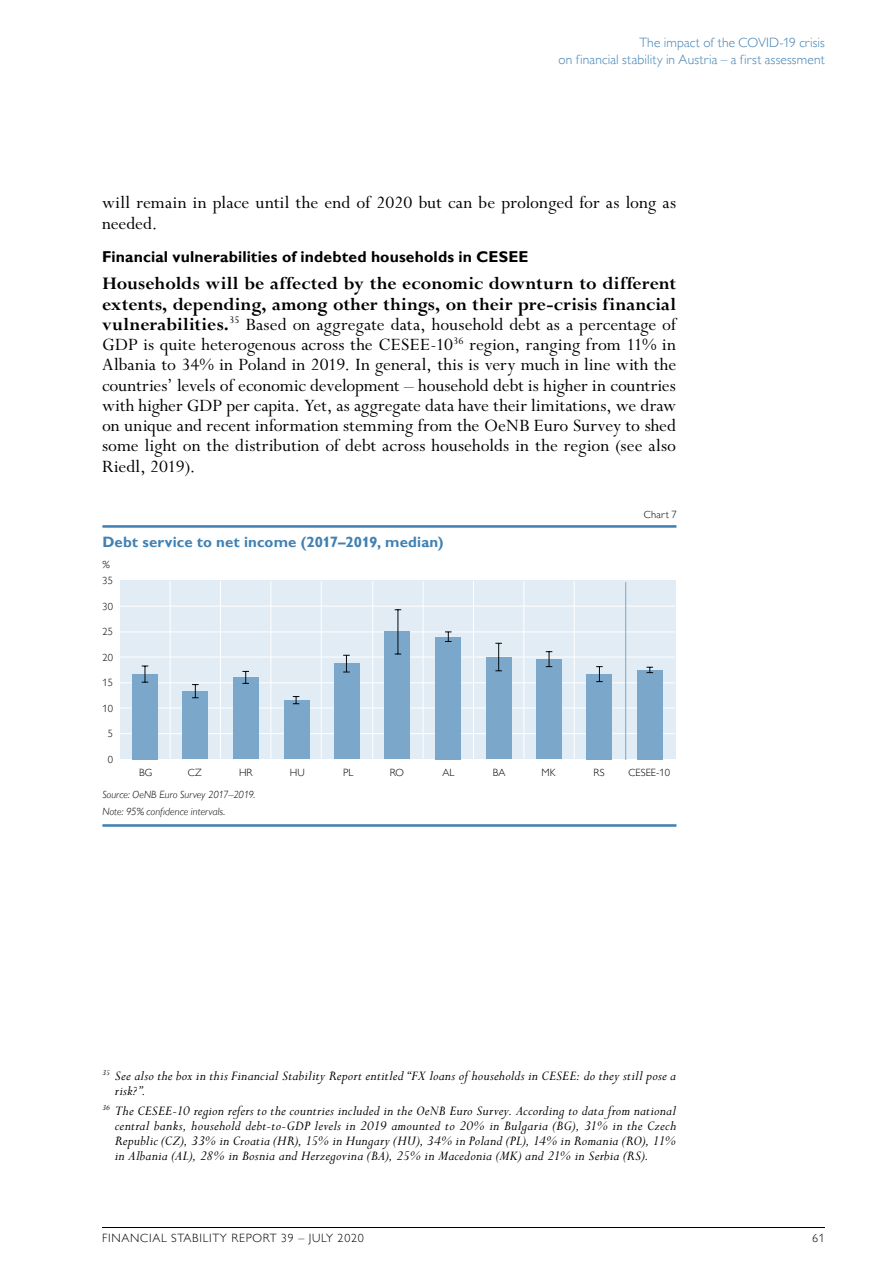
<style>
.page{position:relative;width:893px;height:1263px;background:#fff}
.page>*{position:absolute;margin:0;border:0;box-sizing:border-box;transform-origin:0 0}
.t1{font:19.5px/20.2px "Perpetua Std";color:#000}
.t2{font:700 15.75px "Gill Sans MT Pro";letter-spacing:.005em;color:#000}
.t3{font:italic 15px/15px "Perpetua Std";letter-spacing:.015em;color:#000}
.t4{font:700 15px "Gill Sans MT Pro";letter-spacing:.005em;color:#4081b3}
.t5{font:300 13.5px/16.5px "Gill Sans MT Pro";letter-spacing:.01em;color:#4081b3;text-align:right}
.t6{font:300 12px "Gill Sans MT Pro";letter-spacing:.06em;color:#000}
.t7{font:italic 300 10.5px/17px "Gill Sans MT Pro";letter-spacing:.005em;color:#000}
.t8{font:300 10.5px "Gill Sans MT Pro";color:#000}
.s1{font-weight:700}
</style>
<div class="page">
<hr style="left:102px;top:1227px;width:723px;height:1px;background:#000">
<hr style="left:102px;top:525px;width:574px;height:3px;background:#4081b3">
<hr style="left:102px;top:824px;width:574px;height:3px;background:#4081b3">
<div style="left:120px;top:581px;width:555px;height:178px;background:#e2ecf4"></div>
<hr style="left:120px;top:606px;width:555px;height:1px;background:#fff">
<hr style="left:120px;top:631px;width:555px;height:1px;background:#fff">
<hr style="left:120px;top:657px;width:555px;height:1px;background:#fff">
<hr style="left:120px;top:682px;width:555px;height:1px;background:#fff">
<hr style="left:120px;top:707px;width:555px;height:1px;background:#fff">
<hr style="left:120px;top:733px;width:555px;height:1px;background:#fff">
<hr style="left:574px;top:581px;width:1px;height:178px;background:#fff">
<hr style="left:523px;top:581px;width:1px;height:178px;background:#fff">
<hr style="left:473px;top:581px;width:1px;height:178px;background:#fff">
<hr style="left:423px;top:581px;width:1px;height:178px;background:#fff">
<hr style="left:372px;top:581px;width:1px;height:178px;background:#fff">
<hr style="left:321px;top:581px;width:1px;height:178px;background:#fff">
<hr style="left:270px;top:581px;width:1px;height:178px;background:#fff">
<hr style="left:220px;top:581px;width:1px;height:178px;background:#fff">
<hr style="left:170px;top:581px;width:1px;height:178px;background:#fff">
<div style="left:132px;top:674px;width:26px;height:85px;background:#7aa7ca"></div>
<div style="left:183px;top:691px;width:25px;height:68px;background:#7aa7ca"></div>
<div style="left:233px;top:678px;width:25px;height:81px;background:#7aa7ca"></div>
<div style="left:284px;top:700px;width:25px;height:59px;background:#7aa7ca"></div>
<div style="left:334px;top:663px;width:26px;height:96px;background:#7aa7ca"></div>
<div style="left:385px;top:632px;width:25px;height:127px;background:#7aa7ca"></div>
<div style="left:436px;top:637px;width:25px;height:122px;background:#7aa7ca"></div>
<div style="left:486px;top:657px;width:25px;height:102px;background:#7aa7ca"></div>
<div style="left:536px;top:659px;width:26px;height:100px;background:#7aa7ca"></div>
<div style="left:587px;top:674px;width:25px;height:85px;background:#7aa7ca"></div>
<div style="left:637px;top:670px;width:26px;height:89px;background:#7aa7ca"></div>
<svg style="left:142px;top:666px;width:6px;height:17px"></svg>
<svg style="left:192px;top:684px;width:7px;height:14px"></svg>
<svg style="left:242px;top:671px;width:7px;height:13px"></svg>
<svg style="left:293px;top:696px;width:6px;height:8px"></svg>
<svg style="left:343px;top:655px;width:7px;height:18px"></svg>
<svg style="left:395px;top:609px;width:6px;height:46px"></svg>
<svg style="left:445px;top:631px;width:7px;height:11px"></svg>
<svg style="left:495px;top:643px;width:7px;height:28px"></svg>
<svg style="left:546px;top:651px;width:6px;height:16px"></svg>
<svg style="left:596px;top:666px;width:7px;height:16px"></svg>
<svg style="left:646px;top:667px;width:7px;height:6px"></svg>
<hr style="left:625px;top:582px;width:1px;height:178px;background:#7aa7ca">
<p class="t5" style="left:558px;top:34px;width:268px">The impact of the COVID-19 crisis<br>on financial stability in Austria – a first assessment</p>
<p class="t1" style="left:102px;top:193px;width:575px">will remain in place until the end of 2020 but can be prolonged for as long as needed.</p>
<p class="t2" style="left:102px;top:247px;width:428px">Financial vulnerabilities of indebted households in CESEE</p>
<p class="t1" style="left:102px;top:274px;width:576px;text-align:justify"><span class="s1">Households will be affected by the economic downturn to different extents, depending, among other things, on their pre-crisis financial vulnerabilities.</span><sup>35</sup> Based on aggregate data, household debt as a percentage of GDP is quite heterogenous across the CESEE-10<sup>36</sup> region, ranging from 11% in Albania to 34% in Poland in 2019. In general, this is very much in line with the countries’ levels of economic development – household debt is higher in countries with higher GDP per capita. Yet, as aggregate data have their limitations, we draw on unique and recent information stemming from the OeNB Euro Survey to shed some light on the distribution of debt across households in the region (see also Riedl, 2019).</p>
<p class="t4" style="left:102px;top:532px;width:343px">Debt service to net income (2017–2019, median)</p>
<p class="t7" style="left:102px;top:556px;width:9px">%</p>
<p class="t8" style="left:102px;top:574px;width:12px">35</p>
<p class="t8" style="left:102px;top:600px;width:12px">30</p>
<p class="t8" style="left:102px;top:625px;width:12px">25</p>
<p class="t8" style="left:102px;top:651px;width:12px">20</p>
<p class="t8" style="left:102px;top:676px;width:12px">15</p>
<p class="t8" style="left:102px;top:702px;width:12px">10</p>
<p class="t8" style="left:108px;top:727px;width:7px">5</p>
<p class="t8" style="left:108px;top:753px;width:7px">0</p>
<p class="t8" style="left:644px;top:508px;width:34px">Chart 7</p>
<p class="t8" style="left:139px;top:766px;width:14px">BG</p>
<p class="t8" style="left:188px;top:766px;width:15px">CZ</p>
<p class="t8" style="left:239px;top:766px;width:15px">HR</p>
<p class="t8" style="left:290px;top:766px;width:16px">HU</p>
<p class="t8" style="left:343px;top:766px;width:12px">PL</p>
<p class="t8" style="left:390px;top:766px;width:16px">RO</p>
<p class="t8" style="left:443px;top:766px;width:13px">AL</p>
<p class="t8" style="left:493px;top:766px;width:14px">BA</p>
<p class="t8" style="left:541px;top:766px;width:16px">MK</p>
<p class="t8" style="left:594px;top:766px;width:12px">RS</p>
<p class="t8" style="left:628px;top:766px;width:43px">CESEE-10</p>
<p class="t7" style="left:102px;top:785px;width:154px">Source: OeNB Euro Survey 2017–2019.<br>Note: 95% confidence intervals.</p>
<p class="t3" style="left:115px;top:1069px;width:563px;text-indent:-13px"><sup>35</sup> See also the box in this Financial Stability Report entitled “FX loans of households in CESEE: do they still pose a risk?”.</p>
<p class="t3" style="left:115px;top:1104px;width:563px;text-align:justify;text-indent:-13px"><sup>36</sup> The CESEE-10 region refers to the countries included in the OeNB Euro Survey. According to data from national central banks, household debt-to-GDP levels in 2019 amounted to 20% in Bulgaria (BG), 31% in the Czech Republic (CZ), 33% in Croatia (HR), 15% in Hungary (HU), 34% in Poland (PL), 14% in Romania (RO), 11% in Albania (AL), 28% in Bosnia and Herzegovina (BA), 25% in Macedonia (MK) and 21% in Serbia (RS).</p>
<p class="t6" style="left:102px;top:1231px;width:263px">FINANCIAL STABILITY REPORT 39 – JULY 2020</p>
<p class="t6" style="left:812px;top:1231px;width:14px">61</p>
</div>
